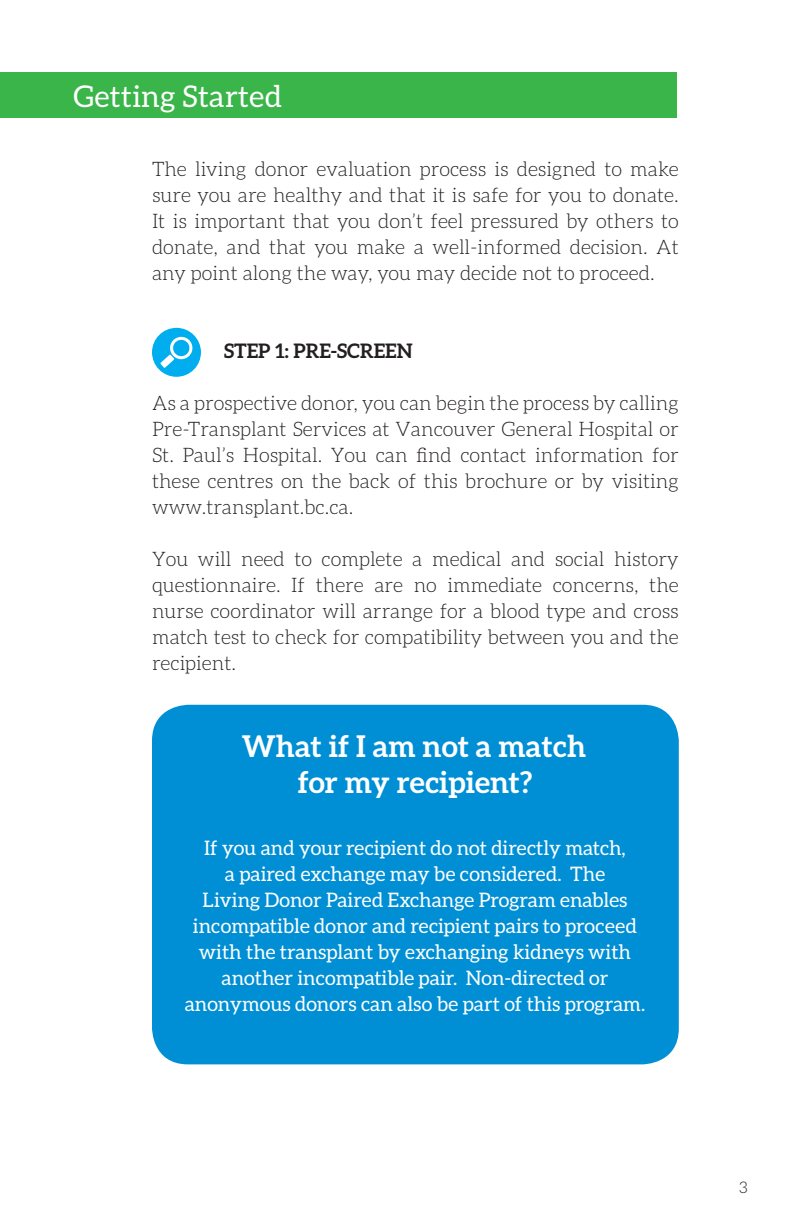
<style>
.page{position:relative;width:792px;height:1224px;background:#fff}
.page>*{position:absolute;margin:0;border:0;box-sizing:border-box;transform-origin:0 0}
.t1{font:700 30px "Aleo";color:#fff}
.t2{font:30px "Aleo";letter-spacing:.01em;color:#fff}
.t3{font:300 20px/26px "Aleo";color:#231f20;text-align:justify}
.t4{font:20px/26px "Aleo";color:#fff;text-align:center}
.t5{font:700 20px "Aleo";color:#231f20}
.t6{font:300 16px "Aleo";color:#231f20}
</style>
<div class="page">
<div style="left:0;top:72px;width:677px;height:45px;background:#3ab54a"></div>
<div style="left:152px;top:328px;width:49px;height:49px;background:#00aeef;border-radius:50%"></div>
<svg style="left:160px;top:337px;width:33px;height:31px"></svg>
<div style="left:152px;top:705px;width:527px;height:359px;background:#008fd5;border-radius:36px"></div>
<p class="t2" style="left:74px;top:79px;width:210px">Getting Started</p>
<p class="t3" style="left:152px;top:156px;width:528px">The living donor evaluation process is designed to make sure you are healthy and that it is safe for you to donate.<br>It is important that you don’t feel pressured by others to donate, and that you make a well-informed decision. At any point along the way, you may decide not to proceed.</p>
<p class="t5" style="left:224px;top:339px;width:190px">STEP 1: PRE-SCREEN</p>
<p class="t3" style="left:152px;top:390px;width:528px">As a prospective donor, you can begin the process by calling Pre-Transplant Services at Vancouver General Hospital or St. Paul’s Hospital. You can find contact information for these centres on the back of this brochure or by visiting www.transplant.bc.ca.</p>
<p class="t3" style="left:152px;top:546px;width:528px">You will need to complete a medical and social history questionnaire. If there are no immediate concerns, the nurse coordinator will arrange for a blood type and cross match test to check for compatibility between you and the recipient.</p>
<p class="t1" style="left:242px;top:729px;width:346px">What if I am not a match</p>
<p class="t1" style="left:298px;top:765px;width:236px">for my recipient?</p>
<p class="t4" style="left:185px;top:834px;width:462px">If you and your recipient do not directly match,<br>a paired exchange may be considered. The<br>Living Donor Paired Exchange Program enables incompatible donor and recipient pairs to proceed with the transplant by exchanging kidneys with another incompatible pair. Non-directed or anonymous donors can also be part of this program.</p>
<p class="t6" style="left:739px;top:1179px;width:10px">3</p>
</div>
